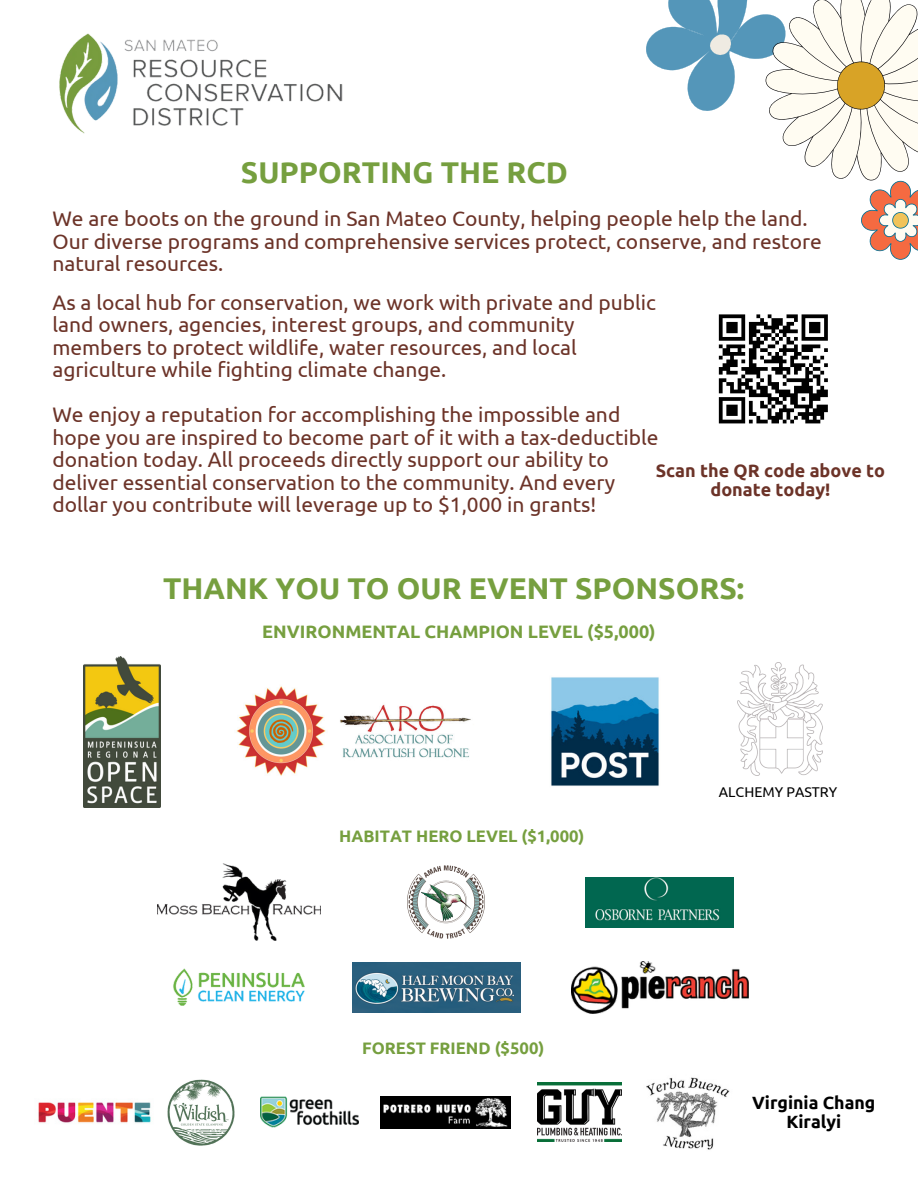
<style>
.page{position:relative;width:918px;height:1188px;background:#fff}
.page>*{position:absolute;margin:0;border:0;box-sizing:border-box;transform-origin:0 0}
.t1{font:700 30px "Ubuntu";color:#769f3f}
.t2{font:21px/22.5px "Ubuntu";color:#6c3328}
.t3{font:700 18px "Ubuntu";color:#769f3f}
.t4{font:700 18px/19.2px "Ubuntu";color:#6c3328;text-align:center}
.t5{font:700 17.7px/19.2px "Ubuntu";color:#000;text-align:center}
.t6{font:700 16.65px "Ubuntu";color:#769f3f}
.t7{font:14.1px "Ubuntu";color:#000}
</style>
<div class="page">
<img style="left:59px;top:33px;width:284px;height:101px">
<svg style="left:646px;top:0;width:272px;height:260px"></svg>
<img style="left:236px;top:686px;width:235px;height:90px">
<img style="left:83px;top:656px;width:78px;height:151px">
<img style="left:407px;top:865px;width:78px;height:74px">
<img style="left:586px;top:877px;width:147px;height:51px">
<img style="left:158px;top:864px;width:163px;height:76px">
<img style="left:38px;top:1102px;width:113px;height:21px">
<img style="left:380px;top:1096px;width:131px;height:33px">
<img style="left:261px;top:1096px;width:98px;height:32px">
<img style="left:168px;top:1079px;width:66px;height:67px">
<img style="left:538px;top:1083px;width:84px;height:58px">
<img style="left:737px;top:662px;width:85px;height:113px">
<img style="left:551px;top:677px;width:108px;height:109px">
<img style="left:173px;top:968px;width:132px;height:38px">
<img style="left:571px;top:962px;width:178px;height:51px">
<img style="left:353px;top:962px;width:168px;height:51px">
<svg style="left:718px;top:314px;width:110px;height:110px"></svg>
<img style="left:646px;top:1077px;width:84px;height:73px">
<p class="t1" style="left:241px;top:155px;width:329px">SUPPORTING THE RCD</p>
<p class="t2" style="left:52px;top:207px;width:771px">We are boots on the ground in San Mateo County, helping people help the land.<br>Our diverse programs and comprehensive services protect, conserve, and restore natural resources.</p>
<p class="t2" style="left:52px;top:291px;width:605px">As a local hub for conservation, we work with private and public land owners, agencies, interest groups, and community members to protect wildlife, water resources, and local agriculture while fighting climate change.</p>
<p class="t2" style="left:52px;top:403px;width:608px">We enjoy a reputation for accomplishing the impossible and hope you are inspired to become part of it with a tax-deductible donation today. All proceeds directly support our ability to deliver essential conservation to the community. And every dollar you contribute will leverage up to $1,000 in grants!</p>
<p class="t4" style="left:656px;top:461px;width:231px">Scan the QR code above to donate today!</p>
<p class="t1" style="left:163px;top:571px;width:583px">THANK YOU TO OUR EVENT SPONSORS:</p>
<p class="t3" style="left:262px;top:621px;width:395px">ENVIRONMENTAL CHAMPION LEVEL ($5,000)</p>
<p class="t6" style="left:339px;top:827px;width:247px">HABITAT HERO LEVEL ($1,000)</p>
<p class="t6" style="left:362px;top:1039px;width:184px">FOREST FRIEND ($500)</p>
<p class="t7" style="left:719px;top:784px;width:120px">ALCHEMY PASTRY</p>
<p class="t5" style="left:752px;top:1093px;width:125px">Virginia Chang<br>Kiralyi</p>
</div>
